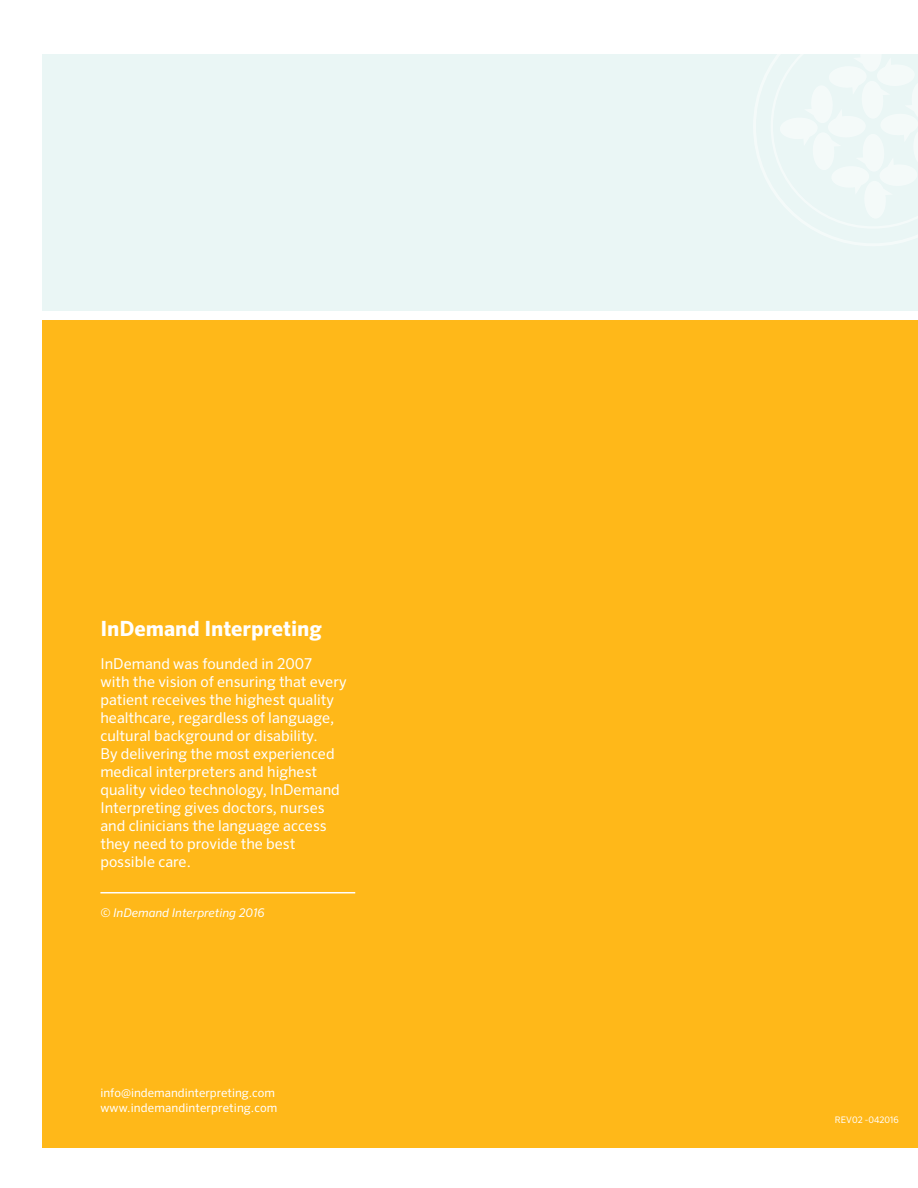
<style>
.page{position:relative;width:918px;height:1188px;background:#fff}
.page>*{position:absolute;margin:0;border:0;box-sizing:border-box;transform-origin:0 0}
.t1{font:700 21px "Sero Pro";color:#fff}
.t2{font:15px/18px "Sero Pro";color:#fff}
.t3{font:12px/14.4px "Sero Pro";color:#fff}
.t4{font:italic 12px "Sero Pro";color:#fff}
.t5{font:9px "Sero Pro";color:#fff}
</style>
<div class="page">
<div style="left:42px;top:54px;width:876px;height:256px;background:#eaf6f5"></div>
<div style="left:42px;top:320px;width:876px;height:828px;background:#ffb819"></div>
<hr style="left:100px;top:892px;width:255px;height:1px;background:#fff">
<h1 class="t1" style="left:100px;top:616px;width:223px">InDemand Interpreting</h1>
<p class="t2" style="left:100px;top:654px;width:248px">InDemand was founded in 2007<br>with the vision of ensuring that every patient receives the highest quality healthcare, regardless of language, cultural background or disability.<br>By delivering the most experienced medical interpreters and highest quality video technology, InDemand Interpreting gives doctors, nurses and clinicians the language access they need to provide the best possible care.</p>
<p class="t4" style="left:100px;top:906px;width:166px">© InDemand Interpreting 2016</p>
<p class="t3" style="left:100px;top:1086px;width:178px">info@indemandinterpreting.com www.indemandinterpreting.com</p>
<p class="t5" style="left:835px;top:1115px;width:65px">REV02 -042016</p>
</div>
